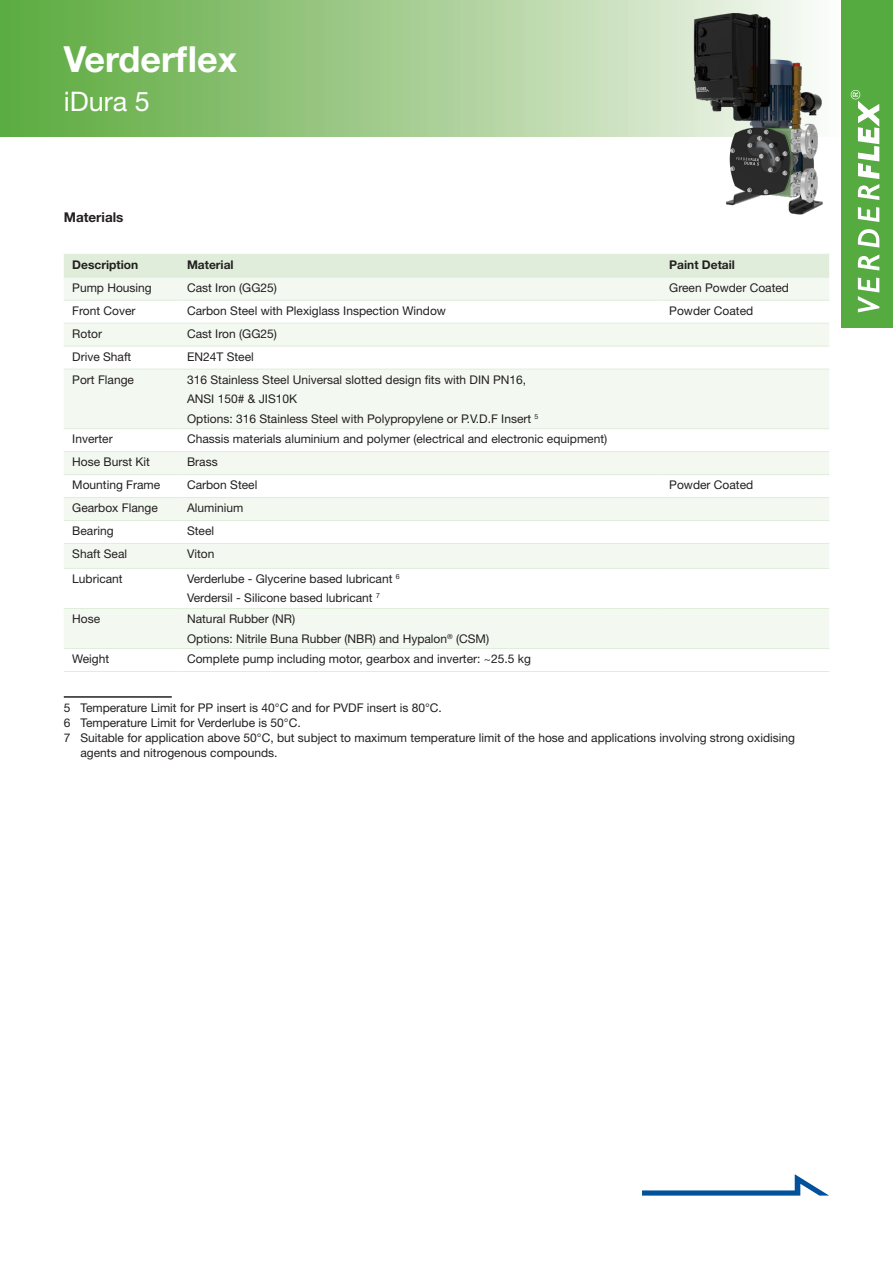
<style>
.page{position:relative;width:893px;height:1263px;background:#fff}
.page>*{position:absolute;margin:0;border:0;box-sizing:border-box;transform-origin:0 0}
._01_HeadingBold{font:700 36px "Helvetica Neue LT Std";color:#fff}
._01_HeadingBold-2{font:27px "Helvetica Neue LT Std";color:#fff}
._01_HeadingBold-3{font:700 13.5px "Helvetica Neue LT Std";color:#231f20}
.TabelBody{font:12px/19.5px "Helvetica Neue LT Std";color:#231f20}
.TabelKop{font:700 12px "Helvetica Neue LT Std";color:#231f20}
</style>
<div class="page">
<div style="left:64px;top:255px;width:765px;height:22px;background:#e0edda"></div>
<div style="left:64px;top:278px;width:765px;height:22px;background:#f3f8f1"></div>
<svg style="left:64px;top:322px;width:765px;height:326px;fill:#f3f8f1"></svg>
<hr style="left:64px;top:648px;width:115px;height:1px;background:#e0edda">
<hr style="left:179px;top:648px;width:482px;height:1px;background:#e0edda">
<hr style="left:661px;top:648px;width:168px;height:1px;background:#e0edda">
<hr style="left:64px;top:608px;width:115px;height:1px;background:#e0edda">
<hr style="left:179px;top:608px;width:482px;height:1px;background:#e0edda">
<hr style="left:661px;top:608px;width:168px;height:1px;background:#e0edda">
<hr style="left:64px;top:568px;width:115px;height:1px;background:#e0edda">
<hr style="left:179px;top:568px;width:482px;height:1px;background:#e0edda">
<hr style="left:661px;top:568px;width:168px;height:1px;background:#e0edda">
<hr style="left:64px;top:543px;width:115px;height:1px;background:#e0edda">
<hr style="left:179px;top:543px;width:482px;height:1px;background:#e0edda">
<hr style="left:661px;top:543px;width:168px;height:1px;background:#e0edda">
<hr style="left:64px;top:520px;width:115px;height:1px;background:#e0edda">
<hr style="left:179px;top:520px;width:482px;height:1px;background:#e0edda">
<hr style="left:661px;top:520px;width:168px;height:1px;background:#e0edda">
<hr style="left:64px;top:497px;width:115px;height:1px;background:#e0edda">
<hr style="left:179px;top:497px;width:482px;height:1px;background:#e0edda">
<hr style="left:661px;top:497px;width:168px;height:1px;background:#e0edda">
<hr style="left:64px;top:451px;width:115px;height:1px;background:#e0edda">
<hr style="left:179px;top:451px;width:482px;height:1px;background:#e0edda">
<hr style="left:661px;top:451px;width:168px;height:1px;background:#e0edda">
<hr style="left:64px;top:474px;width:115px;height:1px;background:#e0edda">
<hr style="left:179px;top:474px;width:482px;height:1px;background:#e0edda">
<hr style="left:661px;top:474px;width:168px;height:1px;background:#e0edda">
<hr style="left:64px;top:369px;width:115px;height:1px;background:#e0edda">
<hr style="left:179px;top:369px;width:482px;height:1px;background:#e0edda">
<hr style="left:661px;top:369px;width:168px;height:1px;background:#e0edda">
<hr style="left:64px;top:346px;width:115px;height:1px;background:#e0edda">
<hr style="left:179px;top:346px;width:482px;height:1px;background:#e0edda">
<hr style="left:661px;top:346px;width:168px;height:1px;background:#e0edda">
<hr style="left:64px;top:300px;width:115px;height:1px;background:#e0edda">
<hr style="left:179px;top:300px;width:482px;height:1px;background:#e0edda">
<hr style="left:661px;top:300px;width:168px;height:1px;background:#e0edda">
<hr style="left:64px;top:323px;width:115px;height:1px;background:#e0edda">
<hr style="left:179px;top:323px;width:482px;height:1px;background:#e0edda">
<hr style="left:661px;top:323px;width:168px;height:1px;background:#e0edda">
<hr style="left:64px;top:277px;width:115px;height:1px;background:#e0edda">
<hr style="left:179px;top:277px;width:482px;height:1px;background:#e0edda">
<hr style="left:661px;top:277px;width:168px;height:1px;background:#e0edda">
<hr style="left:64px;top:428px;width:115px;height:1px;background:#e0edda">
<hr style="left:179px;top:428px;width:482px;height:1px;background:#e0edda">
<hr style="left:661px;top:428px;width:168px;height:1px;background:#e0edda">
<hr style="left:64px;top:254px;width:115px;height:1px;background:#e0edda">
<hr style="left:179px;top:254px;width:482px;height:1px;background:#e0edda">
<hr style="left:661px;top:254px;width:168px;height:1px;background:#e0edda">
<hr style="left:64px;top:671px;width:115px;height:1px;background:#e0edda">
<hr style="left:179px;top:671px;width:482px;height:1px;background:#e0edda">
<hr style="left:661px;top:671px;width:168px;height:1px;background:#e0edda">
<hr style="left:64px;top:696px;width:108px;height:2px;background:#231f20">
<div style="left:0;top:0;width:842px;height:136px;background:linear-gradient(to right,#5aa83a,#f9f9f5)"></div>
<div style="left:842px;top:0;width:51px;height:327px;background:#56ab40"></div>
<svg style="left:858px;top:278px;width:21px;height:34px"></svg>
<svg style="left:858px;top:254px;width:21px;height:16px"></svg>
<svg style="left:858px;top:229px;width:21px;height:19px"></svg>
<svg style="left:858px;top:207px;width:21px;height:15px"></svg>
<svg style="left:851px;top:90px;width:28px;height:110px"></svg>
<img style="left:692px;top:11px;width:136px;height:204px">
<svg style="left:642px;top:1174px;width:186px;height:21px"></svg>
<p class="_01_HeadingBold" style="left:64px;top:37px;width:175px">Verderflex</p>
<p class="_01_HeadingBold-2" style="left:64px;top:86px;width:88px">iDura 5</p>
<p class="_01_HeadingBold-3" style="left:64px;top:209px;width:61px">Materials</p>
<p class="TabelKop" style="left:72px;top:257px;width:67px">Description</p>
<p class="TabelKop" style="left:187px;top:257px;width:48px">Material</p>
<p class="TabelKop" style="left:669px;top:257px;width:67px">Paint Detail</p>
<p class="TabelBody" style="left:72px;top:278px;width:81px">Pump Housing</p>
<p class="TabelBody" style="left:187px;top:278px;width:91px">Cast Iron (GG25)</p>
<p class="TabelBody" style="left:669px;top:278px;width:121px">Green Powder Coated</p>
<p class="TabelBody" style="left:72px;top:301px;width:65px">Front Cover</p>
<p class="TabelBody" style="left:187px;top:301px;width:260px">Carbon Steel with Plexiglass Inspection Window</p>
<p class="TabelBody" style="left:669px;top:301px;width:85px">Powder Coated</p>
<p class="TabelBody" style="left:72px;top:324px;width:31px">Rotor</p>
<p class="TabelBody" style="left:187px;top:324px;width:91px">Cast Iron (GG25)</p>
<p class="TabelBody" style="left:72px;top:346px;width:61px">Drive Shaft</p>
<p class="TabelBody" style="left:187px;top:346px;width:68px">EN24T Steel</p>
<p class="TabelBody" style="left:72px;top:369px;width:63px">Port Flange</p>
<p class="TabelBody" style="left:187px;top:369px;width:341px">316 Stainless Steel Universal slotted design fits with DIN PN16,<br>ANSI 150# &amp; JIS10K</p>
<p class="TabelBody" style="left:187px;top:408px;width:357px">Options: 316 Stainless Steel with Polypropylene or P.V.D.F Insert <sup>5</sup><sup>1</sup></p>
<p class="TabelBody" style="left:72px;top:429px;width:42px">Inverter</p>
<p class="TabelBody" style="left:187px;top:429px;width:422px">Chassis materials aluminium and polymer (electrical and electronic equipment)</p>
<p class="TabelBody" style="left:72px;top:452px;width:79px">Hose Burst Kit</p>
<p class="TabelBody" style="left:187px;top:452px;width:32px">Brass</p>
<p class="TabelBody" style="left:72px;top:475px;width:90px">Mounting Frame</p>
<p class="TabelBody" style="left:187px;top:475px;width:72px">Carbon Steel</p>
<p class="TabelBody" style="left:669px;top:475px;width:85px">Powder Coated</p>
<p class="TabelBody" style="left:72px;top:498px;width:87px">Gearbox Flange</p>
<p class="TabelBody" style="left:187px;top:498px;width:58px">Aluminium</p>
<p class="TabelBody" style="left:72px;top:521px;width:43px">Bearing</p>
<p class="TabelBody" style="left:187px;top:521px;width:29px">Steel</p>
<p class="TabelBody" style="left:72px;top:544px;width:56px">Shaft Seal</p>
<p class="TabelBody" style="left:187px;top:544px;width:29px">Viton</p>
<p class="TabelBody" style="left:72px;top:569px;width:52px">Lubricant</p>
<p class="TabelBody" style="left:187px;top:569px;width:214px">Verderlube - Glycerine based lubricant <sup>6</sup></p>
<p class="TabelBody" style="left:187px;top:588px;width:194px">Verdersil - Silicone based lubricant <sup>7</sup></p>
<p class="TabelBody" style="left:72px;top:609px;width:29px">Hose</p>
<p class="TabelBody" style="left:187px;top:609px;width:110px">Natural Rubber (NR)</p>
<p class="TabelBody" style="left:187px;top:628px;width:304px">Options: Nitrile Buna Rubber (NBR) and Hypalon<sup>®</sup> (CSM)</p>
<p class="TabelBody" style="left:72px;top:649px;width:38px">Weight</p>
<p class="TabelBody" style="left:187px;top:649px;width:345px">Complete pump including motor, gearbox and inverter: ~25.5 kg</p>
<p class="TabelBody" style="left:64px;top:698px;width:380px">5 Temperature Limit for PP insert is 40°C and for PVDF insert is 80°C.</p>
<p class="TabelBody" style="left:64px;top:713px;width:238px">6 Temperature Limit for Verderlube is 50°C.</p>
<p class="TabelBody" style="left:80px;top:730px;width:716px;line-height:15px;text-indent:-17px">7 Suitable for application above 50°C, but subject to maximum temperature limit of the hose and applications involving strong oxidising agents and nitrogenous compounds.</p>
</div>
